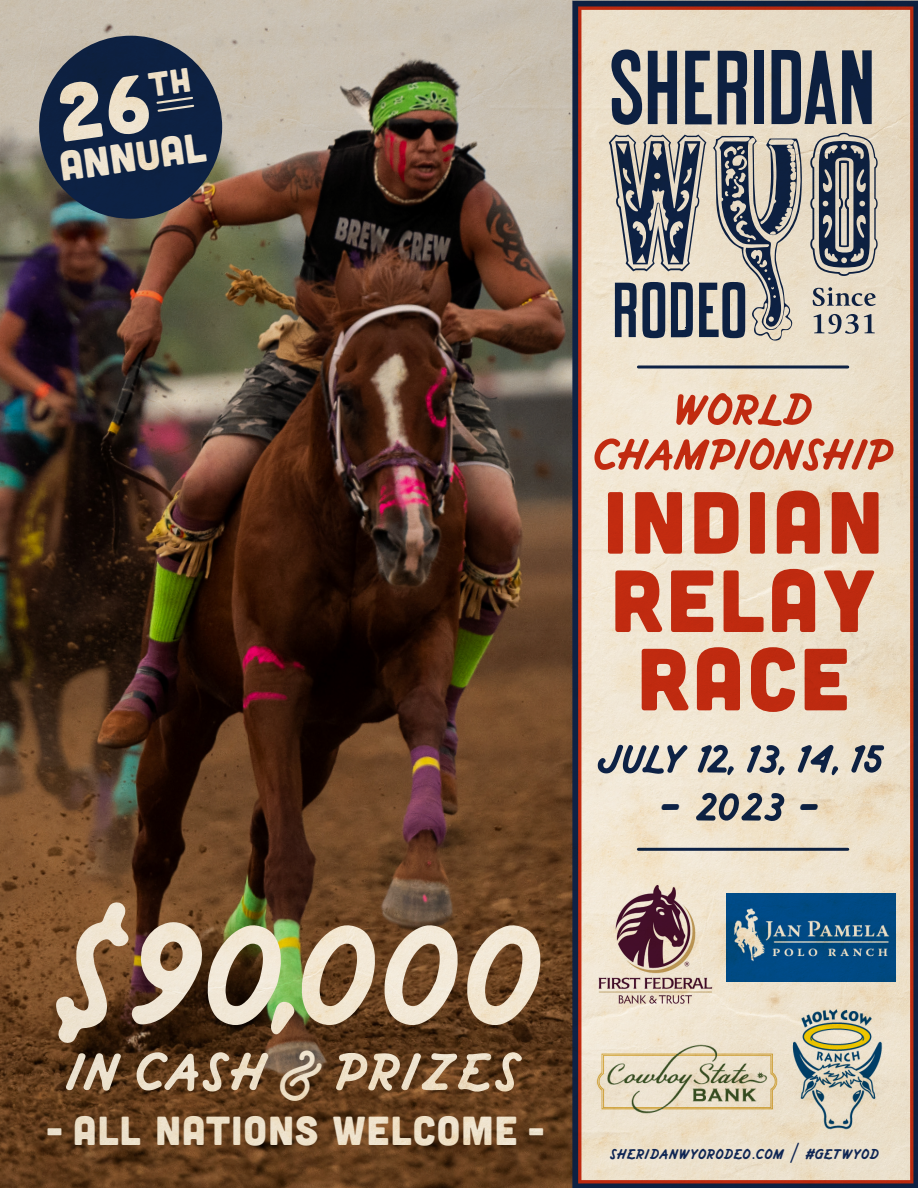
<style>
.page{position:relative;width:918px;height:1188px;background:#fff}
.page>*{position:absolute;margin:0;border:0;box-sizing:border-box;transform-origin:0 0}
.t1{font:700 196.8px "Bant Achillers";color:#fff}
.t2{font:87.9px "Cubano";letter-spacing:.04em;color:#cc3014}
.t3{font:700 72.9px "Bant Achillers";letter-spacing:-.005em;color:#fff}
.t4{font:700 60px "Bant Achillers";letter-spacing:-.03em;color:#cc3014}
.t5{font:700 54px "Bant Achillers";letter-spacing:-.06em;color:#0f2654}
.t6{font:700 54px "Bant Achillers";letter-spacing:-.03em;color:#0f2654;scale:.77 1}
.t7{font:41.1px "Cubano";color:#fff}
.t8{font:40.5px "Cubano";letter-spacing:.03em;color:#fff;scale:.66 1}
.t9{font:700 19.5px "Bant Achillers";letter-spacing:.005em;color:#0f2654}
.s1{font-size:49.2px}
</style>
<div class="page">
<img style="left:0;top:0;width:918px;height:1188px">
<div style="left:57px;top:68px;width:139px;height:74px;background:#0d2142"></div>
<p class="t7" style="left:56px;top:141px;width:149px;rotate:-8deg">ANNUAL</p>
<p class="t1" style="left:56px;top:842px;width:492px">$90,000</p>
<p class="t3" style="left:64px;top:1022px;width:459px">in cash <span class="s1">&amp;</span> prizes</p>
<p class="t8" style="left:46px;top:1105px;width:758px">- ALL NATIONS WELCOME -</p>
<p class="t4" style="left:674px;top:369px;width:140px">world</p>
<p class="t4" style="left:594px;top:414px;width:300px">championship</p>
<p class="t2" style="left:604px;top:466px;width:281px">INDIAN</p>
<p class="t2" style="left:611px;top:545px;width:266px">RELAY</p>
<p class="t2" style="left:637px;top:623px;width:213px">RACE</p>
<p class="t5" style="left:596px;top:722px;width:290px">july 12, 13, 14, 15</p>
<p class="t6" style="left:658px;top:770px;width:216px">- 2023 -</p>
<p class="t9" style="left:610px;top:1141px;width:270px">sheridanwyorodeo.com | #getwyod</p>
</div>
